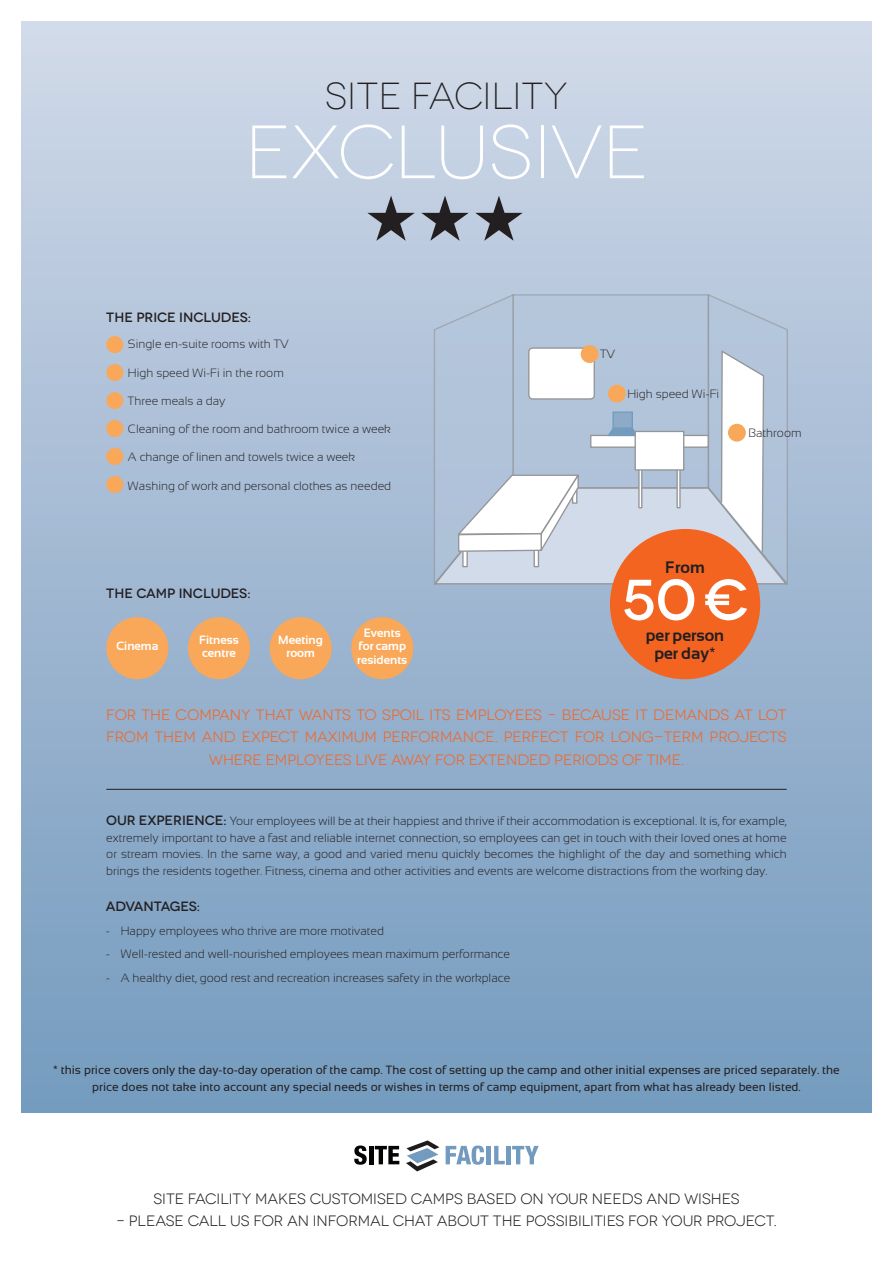
<style>
.page{position:relative;width:893px;height:1263px;background:#fff}
.page>*{position:absolute;margin:0;border:0;box-sizing:border-box;transform-origin:0 0}
.t1{font:300 75.3px "Novecentowide";letter-spacing:-.01em;color:#fff}
.t2{font:500 57px "Novecentowide";color:#fff}
.t3{font:300 37.65px "Novecentowide";color:#231f20}
.t4{font:700 16.5px "Sansation";color:#231f20}
.t5{font:15px/22.5px "Novecentowide";color:#f36421;text-align:center}
.t6{font:15px "Novecentowide";color:#231f20}
.t7{font:500 13.5px "Novecentowide";letter-spacing:-.01em;color:#231f20}
.t8{font:500 13.5px "Novecentowide";letter-spacing:-.03em;color:#231f20}
.t9{font:300 12px/16.5px "Sansation";color:#231f20;text-align:justify}
.t10{font:12px/16.5px "Sansation";color:#231f20;text-align:center}
.t11{font:700 12px/13.5px "Sansation";color:#fff;text-align:center}
.s1{font-family:"Novecentowide";font-weight:500;font-size:13.5px}
</style>
<div class="page">
<div style="left:21px;top:21px;width:851px;height:1091px;background:linear-gradient(to bottom,#d1d9e8,#739abd)"></div>
<svg style="left:432px;top:293px;width:357px;height:294px"></svg>
<div style="left:581px;top:345px;width:18px;height:18px;background:#f9a758;border-radius:50%"></div>
<div style="left:728px;top:424px;width:18px;height:18px;background:#f9a758;border-radius:50%"></div>
<div style="left:608px;top:385px;width:18px;height:17px;background:#f9a758;border-radius:50%"></div>
<div style="left:351px;top:617px;width:62px;height:62px;background:#f9a758;border-radius:50%"></div>
<div style="left:270px;top:617px;width:62px;height:62px;background:#f9a758;border-radius:50%"></div>
<div style="left:188px;top:617px;width:62px;height:62px;background:#f9a758;border-radius:50%"></div>
<div style="left:106px;top:617px;width:62px;height:62px;background:#f9a758;border-radius:50%"></div>
<div style="left:610px;top:529px;width:150px;height:150px;background:#f36421;border-radius:50%"></div>
<svg style="left:367px;top:196px;width:48px;height:45px;background:#8d94a2"></svg>
<svg style="left:421px;top:196px;width:48px;height:45px;background:#8d94a2"></svg>
<svg style="left:475px;top:196px;width:48px;height:45px;background:#8d94a2"></svg>
<hr style="left:106px;top:789px;width:681px;height:1px;background:#231f20">
<div style="left:106px;top:336px;width:17px;height:17px;background:#f9a758;border-radius:50%"></div>
<div style="left:106px;top:364px;width:17px;height:17px;background:#f9a758;border-radius:50%"></div>
<div style="left:106px;top:392px;width:17px;height:17px;background:#f9a758;border-radius:50%"></div>
<div style="left:106px;top:476px;width:17px;height:17px;background:#f9a758;border-radius:50%"></div>
<div style="left:106px;top:448px;width:17px;height:17px;background:#f9a758;border-radius:50%"></div>
<div style="left:106px;top:420px;width:17px;height:17px;background:#f9a758;border-radius:50%"></div>
<svg style="left:354px;top:1145px;width:13px;height:20px"></svg>
<hr style="left:369px;top:1146px;width:4px;height:18px;background:#040503">
<svg style="left:375px;top:1146px;width:24px;height:18px"></svg>
<svg style="left:446px;top:1145px;width:38px;height:20px"></svg>
<div style="left:486px;top:1146px;width:5px;height:18px;background:#739abf"></div>
<svg style="left:494px;top:1146px;width:11px;height:18px"></svg>
<hr style="left:506px;top:1146px;width:4px;height:18px;background:#739abf">
<svg style="left:512px;top:1146px;width:27px;height:18px"></svg>
<svg style="left:406px;top:1140px;width:33px;height:31px"></svg>
<p class="t3" style="left:325px;top:74px;width:244px">SITE FACILITY</p>
<p class="t1" style="left:245px;top:109px;width:405px">EXCLUSIVE</p>
<p class="t7" style="left:106px;top:310px;width:146px">THE PRICE INCLUDES:</p>
<p class="t9" style="left:128px;top:336px;width:162px">Single en-suite rooms with TV</p>
<p class="t9" style="left:128px;top:364px;width:157px">High speed Wi-Fi in the room</p>
<p class="t9" style="left:128px;top:392px;width:99px">Three meals a day</p>
<p class="t9" style="left:128px;top:421px;width:264px">Cleaning of the room and bathroom twice a week</p>
<p class="t9" style="left:128px;top:449px;width:229px">A change of linen and towels twice a week</p>
<p class="t9" style="left:128px;top:477px;width:265px">Washing of work and personal clothes as needed</p>
<p class="t7" style="left:106px;top:585px;width:146px">THE CAMP INCLUDES:</p>
<p class="t11" style="left:116px;top:639px;width:44px">Cinema</p>
<p class="t11" style="left:199px;top:633px;width:41px;text-align:left">Fitness centre</p>
<p class="t11" style="left:278px;top:633px;width:46px">Meeting room</p>
<p class="t11" style="left:357px;top:626px;width:52px">Events for camp residents</p>
<p class="t9" style="left:600px;top:346px;width:17px">TV</p>
<p class="t9" style="left:627px;top:385px;width:93px">High speed Wi-Fi</p>
<p class="t9" style="left:748px;top:424px;width:55px">Bathroom</p>
<p class="t4" style="left:665px;top:558px;width:41px">From</p>
<p class="t2" style="left:622px;top:565px;width:128px">50 €</p>
<p class="t4" style="left:646px;top:626px;width:80px">per person</p>
<p class="t4" style="left:654px;top:644px;width:63px">per day*</p>
<p class="t5" style="left:106px;top:703px;width:682px">FOR THE COMPANY THAT WANTS TO SPOIL ITS EMPLOYEES – BECAUSE IT DEMANDS AT LOT<br>FROM THEM AND EXPECT MAXIMUM PERFORMANCE. PERFECT FOR LONG-TERM PROJECTS<br>WHERE EMPLOYEES LIVE AWAY FOR EXTENDED PERIODS OF TIME.</p>
<p class="t9" style="left:106px;top:813px;width:682px"><span class="s1">OUR EXPERIENCE:</span> Your employees will be at their happiest and thrive if their accommodation is exceptional. It is, for example, extremely important to have a fast and reliable internet connection, so employees can get in touch with their loved ones at home or stream movies. In the same way, a good and varied menu quickly becomes the highlight of the day and something which brings the residents together. Fitness, cinema and other activities and events are welcome distractions from the working day.</p>
<p class="t8" style="left:106px;top:898px;width:96px">ADVANTAGES:</p>
<p class="t9" style="left:106px;top:922px;width:280px">- Happy employees who thrive are more motivated</p>
<p class="t9" style="left:106px;top:946px;width:406px">- Well-rested and well-nourished employees mean maximum performance</p>
<p class="t9" style="left:106px;top:970px;width:406px">- A healthy diet, good rest and recreation increases safety in the workplace</p>
<p class="t10" style="left:53px;top:1062px;width:788px">* this price covers only the day-to-day operation of the camp. The cost of setting up the camp and other initial expenses are priced separately. the price does not take into account any special needs or wishes in terms of camp equipment, apart from what has already been listed.</p>
<p class="t6" style="left:153px;top:1190px;width:588px">SITE FACILITY MAKES CUSTOMISED CAMPS BASED ON YOUR NEEDS AND WISHES</p>
<p class="t6" style="left:116px;top:1212px;width:662px">– PLEASE CALL US FOR AN INFORMAL CHAT ABOUT THE POSSIBILITIES FOR YOUR PROJECT.</p>
</div>
